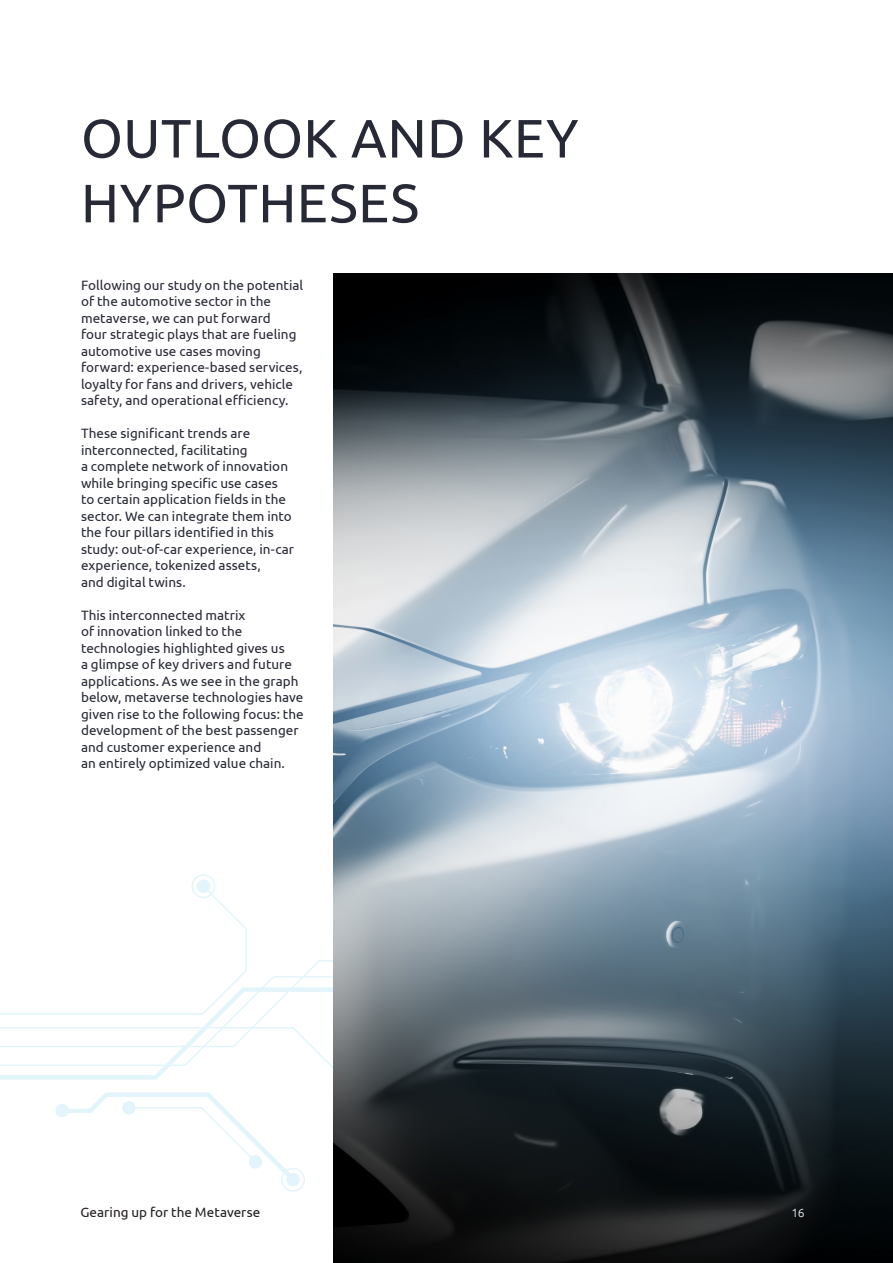
<style>
.page{position:relative;width:893px;height:1263px;background:#fff}
.page>*{position:absolute;margin:0;border:0;box-sizing:border-box;transform-origin:0 0}
.Chapter_title_M{font:54px/64.8px "Ubuntu";letter-spacing:.01em;color:#272936}
.H6-body{font:13.5px/16.5px "Ubuntu";color:#272936}
.t1{font:13.5px "Ubuntu";letter-spacing:.005em;color:#231f20}
.t2{font:300 12px "Ubuntu";color:#fff}
</style>
<div class="page">
<div style="left:286px;top:1173px;width:14px;height:13px;border:2px solid #0eaddb;border-radius:50%"></div>
<div style="left:281px;top:1168px;width:24px;height:23px;border:2px solid #0eaddb;border-radius:50%"></div>
<svg style="left:249px;top:1164px;width:50px;height:22px"></svg>
<svg style="left:0;top:841px;width:334px;height:323px"></svg>
<img style="left:334px;top:273px;width:559px;height:990px">
<p class="Chapter_title_M" style="left:81px;top:104px;width:499px">OUTLOOK AND KEY<br>HYPOTHESES</p>
<p class="H6-body" style="left:81px;top:276px;width:224px">Following our study on the potential of the automotive sector in the metaverse, we can put forward<br>four strategic plays that are fueling automotive use cases moving forward: experience-based services, loyalty for fans and drivers, vehicle safety, and operational efficiency.</p>
<p class="H6-body" style="left:81px;top:425px;width:215px">These significant trends are interconnected, facilitating<br>a complete network of innovation while bringing specific use cases to certain application fields in the sector. We can integrate them into the four pillars identified in this study: out-of-car experience, in-car experience, tokenized assets,<br>and digital twins.</p>
<p class="H6-body" style="left:81px;top:606px;width:224px">This interconnected matrix<br>of innovation linked to the technologies highlighted gives us<br>a glimpse of key drivers and future applications. As we see in the graph below, metaverse technologies have given rise to the following focus: the development of the best passenger and customer experience and<br>an entirely optimized value chain.</p>
<p class="t1" style="left:80px;top:1204px;width:181px">Gearing up for the Metaverse</p>
<p class="t2" style="left:791px;top:1205px;width:15px">16</p>
</div>
